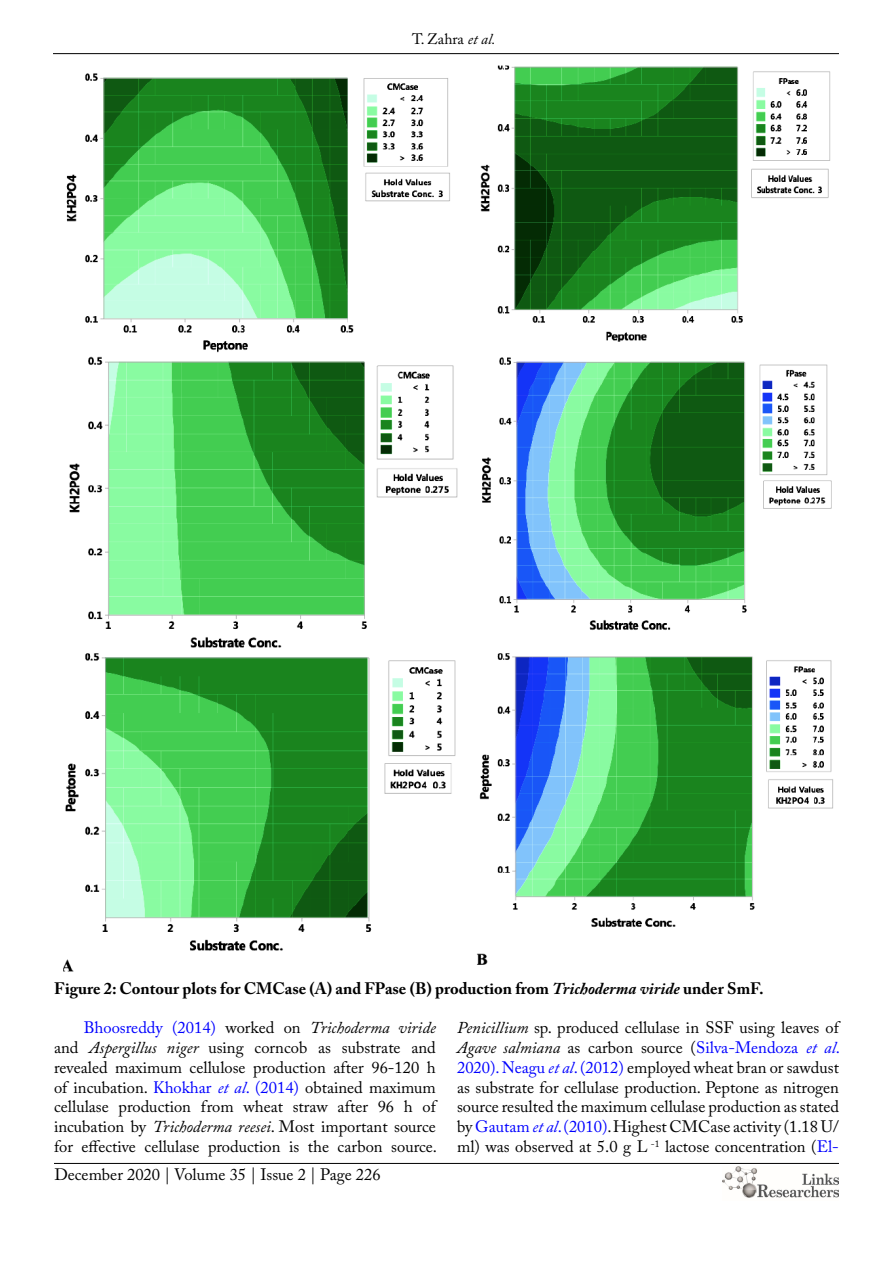
<style>
.page{position:relative;width:893px;height:1263px;background:#fff}
.page>*{position:absolute;margin:0;border:0;box-sizing:border-box;transform-origin:0 0}
.t1{font:16.5px/19.8px "Adobe Caslon Pro";color:#000;text-align:justify}
.t2{font:700 16.5px "Adobe Caslon Pro";color:#000}
.t3{font:15px "Adobe Caslon Pro";color:#000}
.s1{font-style:italic}
.s2{color:#00f}
.s3{font-style:italic;color:#00f}
</style>
<div class="page">
<hr style="left:53px;top:53px;width:786px;height:1px;background:#000">
<hr style="left:54px;top:1163px;width:785px;height:1px;background:#000">
<img style="left:722px;top:1166px;width:117px;height:32px">
<img style="left:63px;top:65px;width:770px;height:907px">
<p class="t3" style="left:412px;top:31px;width:85px">T. Zahra <span class="s1">et al.</span></p>
<p class="t2" style="left:54px;top:978px;width:711px">Figure 2: Contour plots for CMCase (A) and FPase (B) production from <span class="s1">Trichoderma viride</span> under SmF.</p>
<p class="t1" style="left:54px;top:1018px;width:384px;text-indent:30px"><span class="s2">Bhoosreddy (2014)</span> worked on <span class="s1">Trichoderma viride </span>and <span class="s1">Aspergillus niger</span> using corncob as substrate and revealed maximum cellulose production after 96-120 h of incubation. <span class="s2">Khokhar</span> <span class="s3">et al</span><span class="s2">. (2014)</span> obtained maximum cellulase production from wheat straw after 96 h of incubation by <span class="s1">Trichoderma reesei</span>. Most important source for effective cellulase production is the carbon source.</p>
<p class="t1" style="left:457px;top:1018px;width:384px"><span class="s1">Penicillium</span> sp. produced cellulase in SSF using leaves of <span class="s1">Agave salmiana</span> as carbon source (<span class="s2">Silva-Mendoza</span> <span class="s3">et al</span><span class="s2">.<br>2020). Neagu</span> <span class="s3">et al</span><span class="s2">. (2012)</span> employed wheat bran or sawdust as substrate for cellulase production. Peptone as nitrogen source resulted the maximum cellulase production as stated by <span class="s2">Gautam</span> <span class="s3">et al</span><span class="s2">. (2010)</span>. Highest CMCase activity (1.18 U/ ml) was observed at 5.0 g L <sup>-1</sup> lactose concentration (<span class="s2">El-</span></p>
<p class="t1" style="left:54px;top:1164px;width:328px">December 2020 | Volume 35 | Issue 2 | Page 226</p>
</div>
